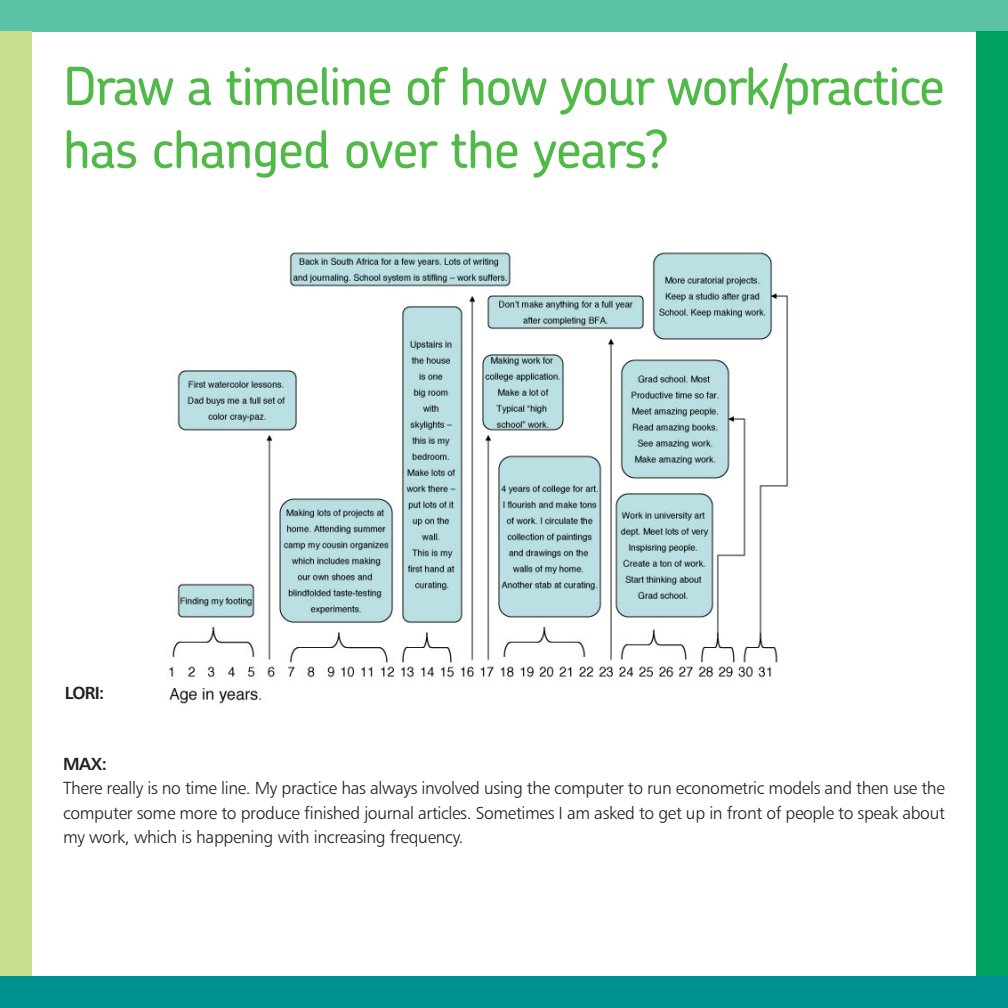
<style>
.page{position:relative;width:1008px;height:1008px;background:#fff}
.page>*{position:absolute;margin:0;border:0;box-sizing:border-box;transform-origin:0 0}
.t1{font:500 52.5px/63px "Chevin";letter-spacing:-.03em;color:#51b948}
.t2{font:17.5px/24.5px "Humanist 777 BT Light B";letter-spacing:-.02em;color:#231f20;text-align:justify}
.t3{font:17.5px "Humanist 777 BT Bold B";letter-spacing:-.04em;color:#231f20}
</style>
<div class="page">
<div style="left:0;top:976px;width:1008px;height:32px;background:#009290"></div>
<div style="left:0;top:0;width:1008px;height:32px;background:#5bc2a5"></div>
<div style="left:0;top:32px;width:32px;height:944px;background:#c7df8e"></div>
<div style="left:976px;top:32px;width:32px;height:944px;background:#00a261"></div>
<img style="left:168px;top:252px;width:621px;height:452px">
<h1 class="t1" style="left:63px;top:54px;width:883px">Draw a timeline of how your work/practice has changed over the years?</h1>
<p class="t3" style="left:65px;top:682px;width:41px">LORI:</p>
<p class="t3" style="left:63px;top:753px;width:46px">MAX:</p>
<p class="t2" style="left:63px;top:776px;width:883px">There really is no time line. My practice has always involved using the computer to run econometric models and then use the computer some more to produce finished journal articles. Sometimes I am asked to get up in front of people to speak about my work, which is happening with increasing frequency.</p>
</div>
